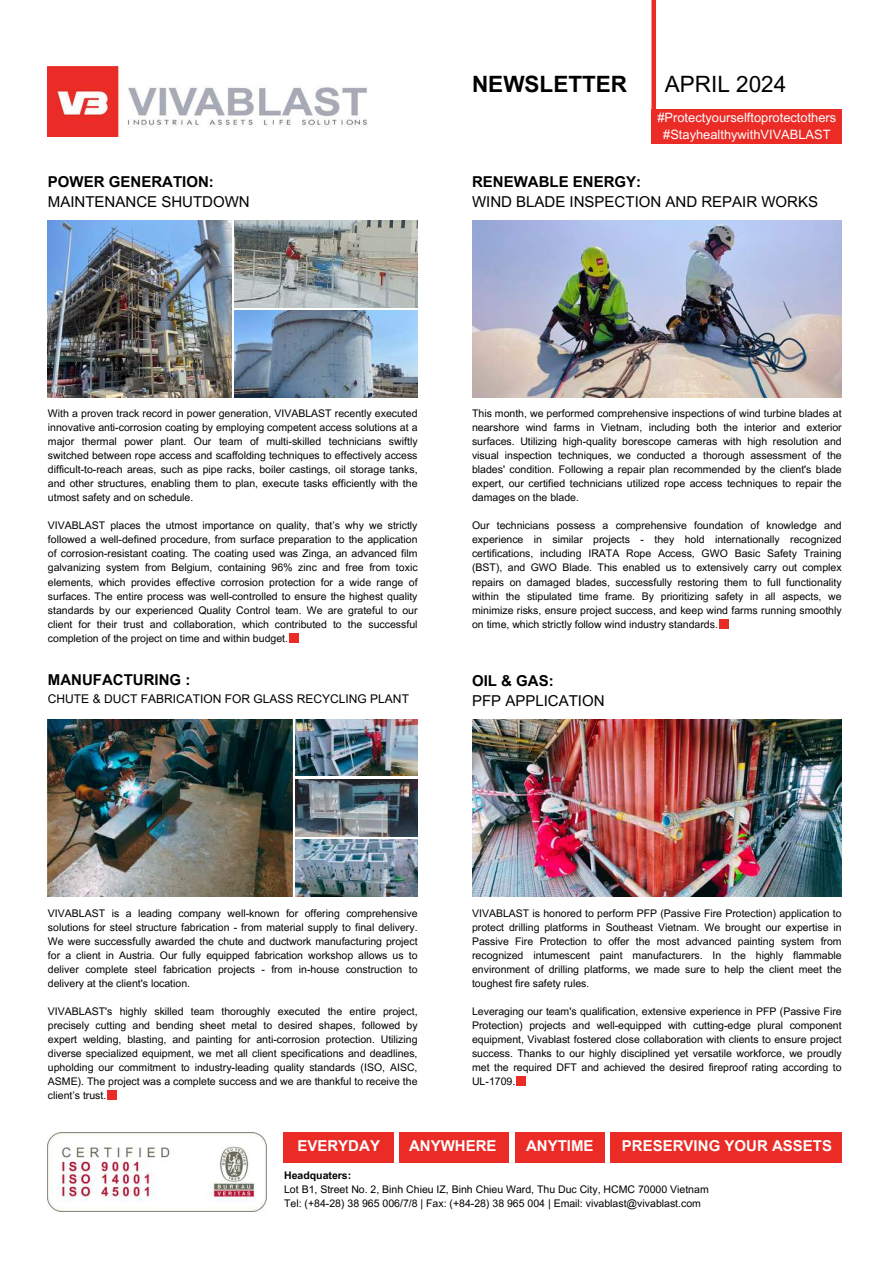
<style>
.page{position:relative;width:894px;height:1264px;background:#fff}
.page>*{position:absolute;margin:0;border:0;box-sizing:border-box;transform-origin:0 0}
.t1{font:700 22.5px "Arial MT Pro";color:#000}
.t2{font:22.5px "Arial MT Pro";color:#000}
.t3{font:15px "Arial MT Pro";color:#000}
.t4{font:700 15px "Arial MT Pro";color:#000}
.t5{font:700 15px "Arial MT Pro";color:#fff}
.t6{font:12.9px/17.1px "Arial MT Pro";color:#fff;text-align:center}
.t7{font:12px "Arial MT Pro";color:#000}
.t8{font:10.5px/14px "Arial MT Pro";color:#000;text-align:justify}
.t9{font:700 10.5px "Arial MT Pro";color:#000}
</style>
<div class="page">
<img style="left:48px;top:66px;width:320px;height:70px">
<div style="left:651px;top:109px;width:190px;height:35px;background:#ea2b26"></div>
<svg style="left:651px;top:0;width:4px;height:109px"></svg>
<img style="left:472px;top:221px;width:369px;height:177px">
<img style="left:472px;top:719px;width:369px;height:177px">
<img style="left:48px;top:719px;width:244px;height:177px">
<img style="left:295px;top:719px;width:122px;height:56px">
<img style="left:295px;top:779px;width:122px;height:57px">
<img style="left:295px;top:839px;width:122px;height:57px">
<img style="left:48px;top:1132px;width:218px;height:79px">
<div style="left:283px;top:1132px;width:111px;height:30px;background:#ea2b26"></div>
<div style="left:399px;top:1132px;width:110px;height:30px;background:#ea2b26"></div>
<div style="left:515px;top:1132px;width:89px;height:30px;background:#ea2b26"></div>
<div style="left:610px;top:1132px;width:231px;height:30px;background:#ea2b26"></div>
<div style="left:289px;top:633px;width:10px;height:10px;background:#ea2b26"></div>
<div style="left:718px;top:619px;width:10px;height:9px;background:#ea2b26"></div>
<div style="left:516px;top:1076px;width:9px;height:9px;background:#ea2b26"></div>
<div style="left:107px;top:1090px;width:10px;height:9px;background:#ea2b26"></div>
<img style="left:48px;top:221px;width:183px;height:176px">
<img style="left:235px;top:221px;width:182px;height:86px">
<img style="left:235px;top:311px;width:182px;height:86px">
<h2 class="t4" style="left:48px;top:176px;width:167px">POWER GENERATION:</h2>
<h2 class="t3" style="left:48px;top:196px;width:203px">MAINTENANCE SHUTDOWN</h2>
<h1 class="t1" style="left:472px;top:76px;width:157px">NEWSLETTER</h1>
<h1 class="t2" style="left:664px;top:76px;width:123px">APRIL 2024</h1>
<p class="t6" style="left:657px;top:110px;width:180px">#Protectyourselftoprotectothers #StayhealthywithVIVABLAST</p>
<h2 class="t4" style="left:472px;top:176px;width:171px">RENEWABLE ENERGY:</h2>
<h2 class="t3" style="left:472px;top:196px;width:347px">WIND BLADE INSPECTION AND REPAIR WORKS</h2>
<p class="t8" style="left:48px;top:408px;width:371px">With a proven track record in power generation, VIVABLAST recently executed innovative anti-corrosion coating by employing competent access solutions at a major thermal power plant. Our team of multi-skilled technicians swiftly switched between rope access and scaffolding techniques to effectively access difficult-to-reach areas, such as pipe racks, boiler castings, oil storage tanks, and other structures, enabling them to plan, execute tasks efficiently with the utmost safety and on schedule.</p>
<p class="t8" style="left:48px;top:520px;width:371px">VIVABLAST places the utmost importance on quality, that’s why we strictly followed a well-defined procedure, from surface preparation to the application of corrosion-resistant coating. The coating used was Zinga, an advanced film galvanizing system from Belgium, containing 96% zinc and free from toxic elements, which provides effective corrosion protection for a wide range of surfaces. The entire process was well-controlled to ensure the highest quality standards by our experienced Quality Control team. We are grateful to our client for their trust and collaboration, which contributed to the successful completion of the project on time and within budget.</p>
<h2 class="t4" style="left:48px;top:673px;width:144px">MANUFACTURING :</h2>
<p class="t7" style="left:48px;top:694px;width:362px">CHUTE &amp; DUCT FABRICATION FOR GLASS RECYCLING PLANT</p>
<p class="t8" style="left:472px;top:408px;width:371px">This month, we performed comprehensive inspections of wind turbine blades at nearshore wind farms in Vietnam, including both the interior and exterior surfaces. Utilizing high-quality borescope cameras with high resolution and visual inspection techniques, we conducted a thorough assessment of the blades' condition. Following a repair plan recommended by the client's blade expert, our certified technicians utilized rope access techniques to repair the damages on the blade.</p>
<p class="t8" style="left:472px;top:520px;width:371px">Our technicians possess a comprehensive foundation of knowledge and experience in similar projects - they hold internationally recognized certifications, including IRATA Rope Access, GWO Basic Safety Training (BST), and GWO Blade. This enabled us to extensively carry out complex repairs on damaged blades, successfully restoring them to full functionality within the stipulated time frame. By prioritizing safety in all aspects, we minimize risks, ensure project success, and keep wind farms running smoothly on time, which strictly follow wind industry standards.</p>
<h2 class="t4" style="left:472px;top:675px;width:83px">OIL &amp; GAS:</h2>
<h2 class="t3" style="left:472px;top:695px;width:134px">PFP APPLICATION</h2>
<p class="t8" style="left:48px;top:907px;width:371px">VIVABLAST is a leading company well-known for offering comprehensive solutions for steel structure fabrication - from material supply to final delivery.<br>We were successfully awarded the chute and ductwork manufacturing project for a client in Austria. Our fully equipped fabrication workshop allows us to deliver complete steel fabrication projects - from in-house construction to delivery at the client's location.</p>
<p class="t8" style="left:48px;top:1005px;width:371px">VIVABLAST's highly skilled team thoroughly executed the entire project, precisely cutting and bending sheet metal to desired shapes, followed by expert welding, blasting, and painting for anti-corrosion protection. Utilizing diverse specialized equipment, we met all client specifications and deadlines, upholding our commitment to industry-leading quality standards (ISO, AISC, ASME). The project was a complete success and we are thankful to receive the client’s trust.</p>
<p class="t8" style="left:472px;top:907px;width:371px">VIVABLAST is honored to perform PFP (Passive Fire Protection) application to protect drilling platforms in Southeast Vietnam. We brought our expertise in Passive Fire Protection to offer the most advanced painting system from recognized intumescent paint manufacturers. In the highly flammable environment of drilling platforms, we made sure to help the client meet the toughest fire safety rules.</p>
<p class="t8" style="left:472px;top:1005px;width:371px">Leveraging our team's qualification, extensive experience in PFP (Passive Fire Protection) projects and well-equipped with cutting-edge plural component equipment, Vivablast fostered close collaboration with clients to ensure project success. Thanks to our highly disciplined yet versatile workforce, we proudly met the required DFT and achieved the desired fireproof rating according to UL-1709.</p>
<h2 class="t5" style="left:297px;top:1140px;width:84px">EVERYDAY</h2>
<h2 class="t5" style="left:409px;top:1140px;width:89px">ANYWHERE</h2>
<h2 class="t5" style="left:526px;top:1140px;width:69px">ANYTIME</h2>
<h2 class="t5" style="left:621px;top:1140px;width:211px">PRESERVING YOUR ASSETS</h2>
<p class="t9" style="left:284px;top:1171px;width:69px">Headquaters:</p>
<p class="t8" style="left:284px;top:1184px;width:426px">Lot B1, Street No. 2, Binh Chieu IZ, Binh Chieu Ward, Thu Duc City, HCMC 70000 Vietnam<br>Tel: (+84-28) 38 965 006/7/8 | Fax: (+84-28) 38 965 004 | Email: vivablast@vivablast.com</p>
</div>
